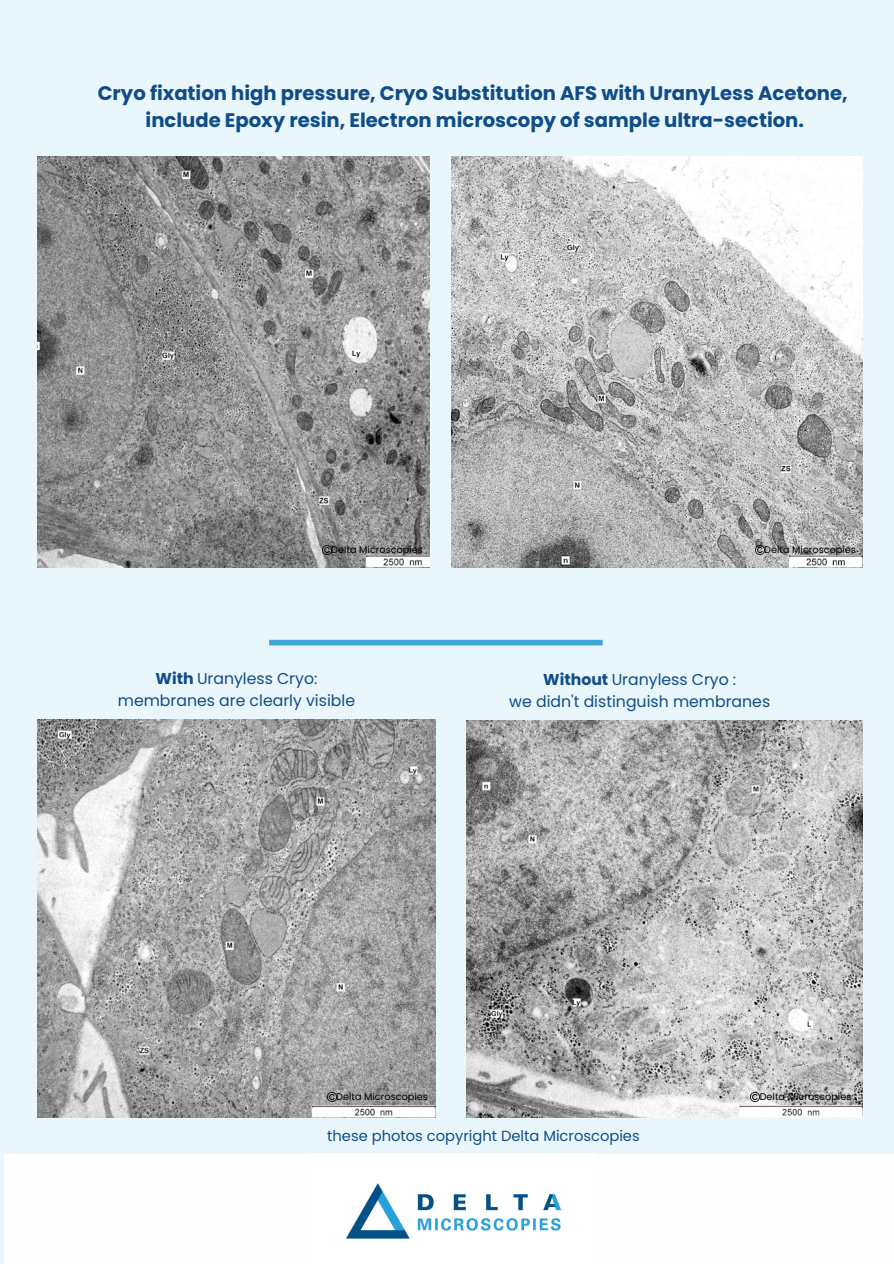
<style>
.page{position:relative;width:894px;height:1264px;background:#fff}
.page>*{position:absolute;margin:0;border:0;box-sizing:border-box;transform-origin:0 0}
.t1{font:700 19.65px/27px "Poppins";color:#104c88;text-align:center}
.t2{font:15.75px/21.3px "Poppins";color:#104c88;text-align:center}
.t3{font:14.7px "Poppins";color:#104c88}
.t4{font:9.75px "Poppins";color:#000}
.s1{font-weight:700}
</style>
<div class="page">
<div style="left:0;top:0;width:893px;height:1263px;background:#e9f6fc"></div>
<img style="left:466px;top:721px;width:396px;height:396px">
<img style="left:38px;top:719px;width:397px;height:398px">
<img style="left:451px;top:157px;width:411px;height:410px">
<img style="left:38px;top:157px;width:391px;height:410px">
<div style="left:269px;top:640px;width:333px;height:5px;background:#41a7db"></div>
<div style="left:5px;top:1153px;width:888px;height:110px;background:#fff"></div>
<img style="left:346px;top:1183px;width:216px;height:56px">
<svg style="left:327px;top:1092px;width:9px;height:9px"></svg>
<svg style="left:750px;top:1092px;width:9px;height:9px"></svg>
<svg style="left:755px;top:545px;width:9px;height:9px"></svg>
<svg style="left:322px;top:545px;width:9px;height:9px"></svg>
<h2 class="t1" style="left:98px;top:80px;width:751px">Cryo fixation high pressure, Cryo Substitution AFS with UranyLess Acetone, include Epoxy resin, Electron microscopy of sample ultra-section.</h2>
<p class="t4" style="left:331px;top:542px;width:93px">Delta Microscopies</p>
<p class="t4" style="left:764px;top:542px;width:93px">Delta Microscopies</p>
<p class="t2" style="left:118px;top:668px;width:239px"><span class="s1">With</span> Uranyless Cryo: membranes are clearly visible</p>
<p class="t2" style="left:509px;top:669px;width:262px"><span class="s1">Without</span> Uranyless Cryo :<br>we didn't distinguish membranes</p>
<p class="t4" style="left:336px;top:1089px;width:93px">Delta Microscopies</p>
<p class="t4" style="left:759px;top:1089px;width:93px">Delta Microscopies</p>
<p class="t3" style="left:327px;top:1125px;width:314px">these photos copyright Delta Microscopies</p>
</div>
